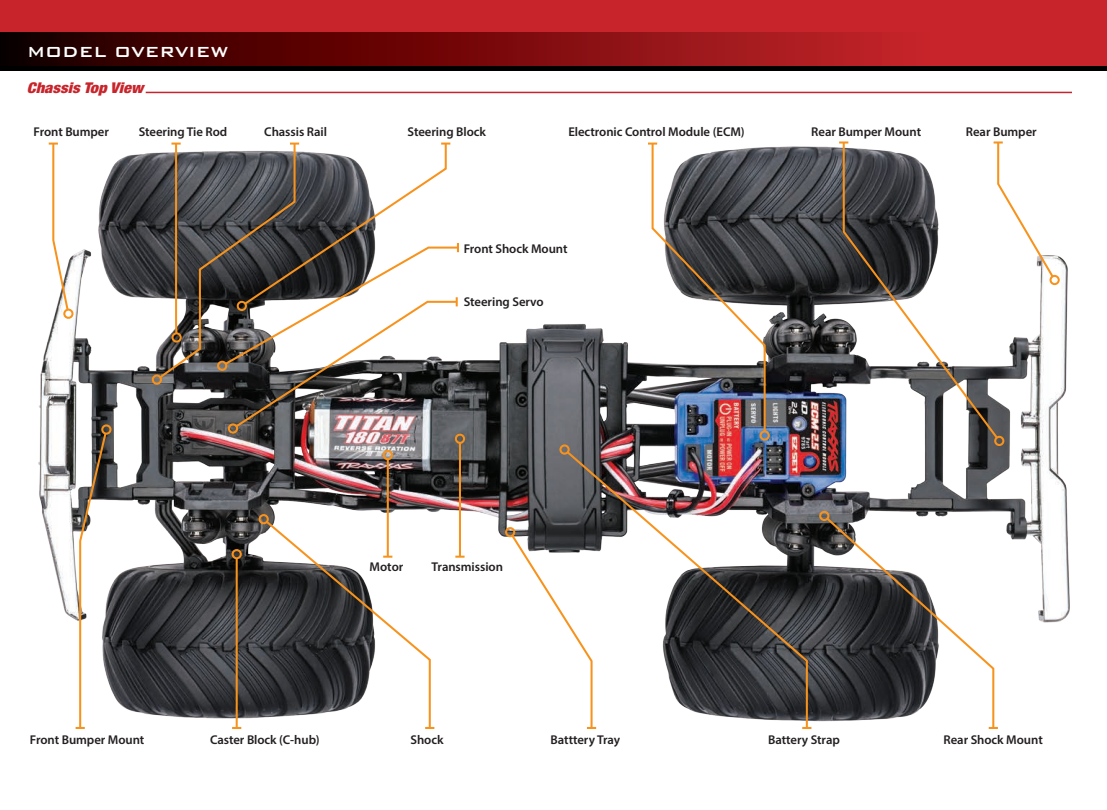
<style>
.page{position:relative;width:1107px;height:810px;background:#fff}
.page>*{position:absolute;margin:0;border:0;box-sizing:border-box;transform-origin:0 0}
.t1{font:500 19.5px "Bank Gothic BT";color:#fff}
.t2{font:italic 900 condensed 14.85px "Helvetica Neue LT Std";color:#c8242b;scale:1.11 1}
.t3{font:600 12.75px "Myriad Pro";letter-spacing:-.005em;color:#231f20}
</style>
<div class="page">
<img style="left:38px;top:142px;width:1032px;height:587px">
<div style="left:0;top:0;width:1107px;height:70px;background:#000"></div>
<div style="left:0;top:0;width:1107px;height:51px;background:#c8242b"></div>
<svg style="left:0;top:32px;width:1107px;height:34px;background:#7f0f12"></svg>
<div style="left:63px;top:309px;width:11px;height:10px;border:2px solid #f7931d;border-radius:50%"></div>
<svg style="left:49px;top:142px;width:21px;height:170px"></svg>
<div style="left:152px;top:375px;width:10px;height:10px;border:2px solid #f7931d;border-radius:50%"></div>
<div style="left:760px;top:430px;width:10px;height:11px;border:2px solid #f7931d;border-radius:50%"></div>
<svg style="left:648px;top:142px;width:119px;height:291px"></svg>
<svg style="left:842px;top:141px;width:158px;height:300px"></svg>
<div style="left:994px;top:436px;width:10px;height:10px;border:2px solid #f7931d;border-radius:50%"></div>
<svg style="left:839px;top:141px;width:9px;height:3px"></svg>
<img style="left:565px;top:449px;width:244px;height:280px">
<div style="left:559px;top:444px;width:11px;height:11px;border:2px solid #f7931d;border-radius:50%"></div>
<svg style="left:802px;top:727px;width:9px;height:2px"></svg>
<svg style="left:824px;top:516px;width:171px;height:213px"></svg>
<div style="left:819px;top:511px;width:10px;height:10px;border:2px solid #f7931d;border-radius:50%"></div>
<svg style="left:989px;top:727px;width:9px;height:2px"></svg>
<div style="left:101px;top:424px;width:11px;height:11px;border:2px solid #f7931d;border-radius:50%"></div>
<svg style="left:76px;top:431px;width:32px;height:298px"></svg>
<hr style="left:387px;top:459px;width:2px;height:98px;background:#f7931d">
<div style="left:383px;top:450px;width:10px;height:10px;border:2px solid #f7931d;border-radius:50%"></div>
<hr style="left:459px;top:443px;width:2px;height:114px;background:#f7931d">
<div style="left:455px;top:434px;width:10px;height:10px;border:2px solid #f7931d;border-radius:50%"></div>
<svg style="left:455px;top:556px;width:10px;height:2px"></svg>
<hr style="left:236px;top:558px;width:2px;height:170px;background:#f7931d">
<div style="left:232px;top:549px;width:10px;height:10px;border:2px solid #f7931d;border-radius:50%"></div>
<svg style="left:232px;top:727px;width:9px;height:2px"></svg>
<div style="left:259px;top:514px;width:10px;height:10px;border:2px solid #f7931d;border-radius:50%"></div>
<svg style="left:264px;top:519px;width:170px;height:210px"></svg>
<div style="left:505px;top:527px;width:10px;height:10px;border:2px solid #f7931d;border-radius:50%"></div>
<svg style="left:510px;top:533px;width:86px;height:196px"></svg>
<div style="left:228px;top:423px;width:10px;height:11px;border:2px solid #f7931d;border-radius:50%"></div>
<svg style="left:157px;top:142px;width:303px;height:287px"></svg>
<hr style="left:146px;top:92px;width:926px;height:1px;background:#c8242b">
<div style="left:1050px;top:275px;width:10px;height:10px;border:2px solid #f7931d;border-radius:50%"></div>
<svg style="left:994px;top:141px;width:61px;height:138px"></svg>
<p class="t1" style="left:27px;top:41px;width:203px">MODEL OVERVIEW</p>
<p class="t2" style="left:27px;top:78px;width:106px">Chassis Top View</p>
<p class="t3" style="left:139px;top:123px;width:90px">Steering Tie Rod</p>
<p class="t3" style="left:264px;top:123px;width:64px">Chassis Rail</p>
<p class="t3" style="left:34px;top:123px;width:77px">Front Bumper</p>
<p class="t3" style="left:408px;top:123px;width:80px">Steering Block</p>
<p class="t3" style="left:568px;top:123px;width:178px">Electronic Control Module (ECM)</p>
<p class="t3" style="left:464px;top:240px;width:105px">Front Shock Mount</p>
<p class="t3" style="left:464px;top:294px;width:81px">Steering Servo</p>
<p class="t3" style="left:811px;top:123px;width:111px">Rear Bumper Mount</p>
<p class="t3" style="left:966px;top:123px;width:72px">Rear Bumper</p>
<p class="t3" style="left:30px;top:732px;width:116px">Front Bumper Mount</p>
<p class="t3" style="left:370px;top:559px;width:35px">Motor</p>
<p class="t3" style="left:432px;top:559px;width:73px">Transmission</p>
<p class="t3" style="left:210px;top:732px;width:111px">Caster Block (C-hub)</p>
<p class="t3" style="left:551px;top:732px;width:71px">Batttery Tray</p>
<p class="t3" style="left:411px;top:732px;width:35px">Shock</p>
<p class="t3" style="left:768px;top:732px;width:73px">Battery Strap</p>
<p class="t3" style="left:944px;top:732px;width:101px">Rear Shock Mount</p>
</div>
